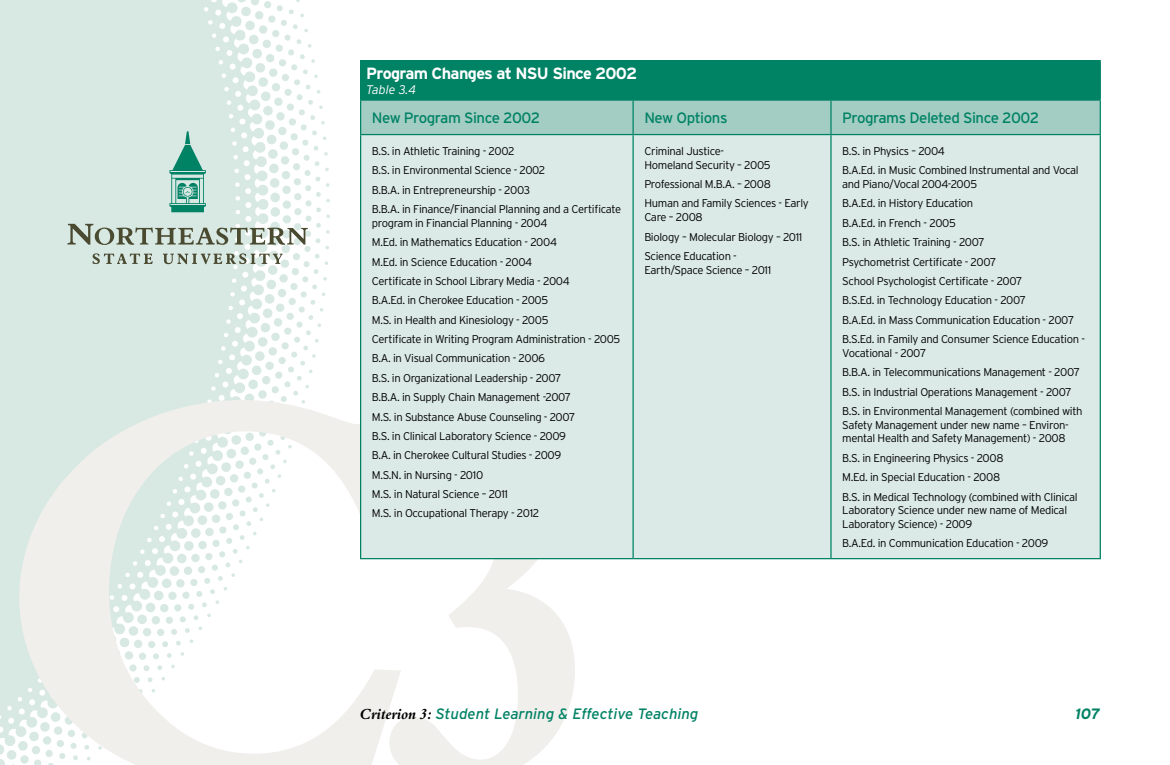
<style>
.page{position:relative;width:1170px;height:765px;background:#fff}
.page>*{position:absolute;margin:0;border:0;box-sizing:border-box;transform-origin:0 0}
.Table{font:700 16.25px "Interstate";letter-spacing:-.04em;color:#fff}
.Table-2{font:15px "Interstate";letter-spacing:-.03em;color:#008265}
.t1{font:italic 15px "Interstate";color:#008265}
.t2{font:italic 700 15px "Interstate";color:#008265}
.Table-3{font:italic 300 12.5px "Interstate";color:#fff}
.Table-4{font:300 11.25px/13.8px "Interstate";letter-spacing:-.03em;color:#000}
.s1{font-family:"Aldine 401 BT Bold Italic A";font-style:normal;color:#000}
</style>
<div class="page">
<svg style="left:0;top:0;width:330px;height:765px;fill:#d8e9e4"></svg>
<svg style="left:19px;top:400px;width:556px;height:365px"></svg>
<svg style="left:169px;top:131px;width:37px;height:81px;background:#7ebeaf"></svg>
<svg style="left:68px;top:224px;width:240px;height:21px;background:#aeb8ad"></svg>
<svg style="left:93px;top:253px;width:60px;height:11px"></svg>
<svg style="left:163px;top:253px;width:120px;height:11px"></svg>
<div style="left:361px;top:61px;width:739px;height:39px;background:#008265"></div>
<div style="left:361px;top:101px;width:739px;height:33px;background:#a3cdc3"></div>
<div style="left:361px;top:135px;width:739px;height:423px;background:#dbeae6"></div>
<hr style="left:633px;top:101px;width:1px;height:33px;background:#008265">
<hr style="left:830px;top:101px;width:2px;height:33px;background:#008265">
<hr style="left:1100px;top:101px;width:1px;height:33px;background:#008265">
<hr style="left:360px;top:101px;width:1px;height:33px;background:#008265">
<hr style="left:360px;top:134px;width:273px;height:1px;background:#008265">
<hr style="left:360px;top:135px;width:1px;height:423px;background:#008265">
<hr style="left:360px;top:558px;width:273px;height:1px;background:#008265">
<hr style="left:1100px;top:61px;width:1px;height:38px;background:#008265">
<hr style="left:633px;top:134px;width:198px;height:1px;background:#008265">
<hr style="left:633px;top:135px;width:1px;height:423px;background:#008265">
<hr style="left:633px;top:558px;width:198px;height:1px;background:#008265">
<hr style="left:360px;top:60px;width:273px;height:1px;background:#008265">
<hr style="left:360px;top:61px;width:1px;height:38px;background:#008265">
<hr style="left:633px;top:60px;width:198px;height:1px;background:#008265">
<hr style="left:831px;top:60px;width:270px;height:1px;background:#008265">
<hr style="left:360px;top:99px;width:273px;height:2px;background:#008265">
<hr style="left:633px;top:99px;width:198px;height:2px;background:#008265">
<hr style="left:831px;top:99px;width:270px;height:2px;background:#008265">
<hr style="left:831px;top:134px;width:270px;height:1px;background:#008265">
<hr style="left:830px;top:135px;width:2px;height:423px;background:#008265">
<hr style="left:1100px;top:135px;width:1px;height:423px;background:#008265">
<hr style="left:831px;top:558px;width:270px;height:1px;background:#008265">
<p class="Table" style="left:366px;top:65px;width:273px">Program Changes at NSU Since 2002</p>
<p class="Table-3" style="left:366px;top:82px;width:52px">Table 3.4</p>
<p class="Table-2" style="left:372px;top:109px;width:170px">New Program Since 2002</p>
<p class="Table-2" style="left:644px;top:109px;width:85px">New Options</p>
<p class="Table-2" style="left:842px;top:109px;width:199px">Programs Deleted Since 2002</p>
<p class="Table-4" style="left:372px;top:144px;width:144px">B.S. in Athletic Training - 2002</p>
<p class="Table-4" style="left:372px;top:163px;width:175px">B.S. in Environmental Science - 2002</p>
<p class="Table-4" style="left:372px;top:183px;width:160px">B.B.A. in Entrepreneurship - 2003</p>
<p class="Table-4" style="left:372px;top:202px;width:251px">B.B.A. in Finance/Financial Planning and a Certificate program in Financial Planning - 2004</p>
<p class="Table-4" style="left:372px;top:235px;width:187px">M.Ed. in Mathematics Education - 2004</p>
<p class="Table-4" style="left:372px;top:255px;width:162px">M.Ed. in Science Education - 2004</p>
<p class="Table-4" style="left:372px;top:274px;width:199px">Certificate in School Library Media - 2004</p>
<p class="Table-4" style="left:372px;top:293px;width:178px">B.A.Ed. in Cherokee Education - 2005</p>
<p class="Table-4" style="left:372px;top:313px;width:178px">M.S. in Health and Kinesiology - 2005</p>
<p class="Table-4" style="left:372px;top:332px;width:250px">Certificate in Writing Program Administration - 2005</p>
<p class="Table-4" style="left:372px;top:351px;width:175px">B.A. in Visual Communication - 2006</p>
<p class="Table-4" style="left:372px;top:371px;width:191px">B.S. in Organizational Leadership - 2007</p>
<p class="Table-4" style="left:372px;top:390px;width:201px">B.B.A. in Supply Chain Management -2007</p>
<p class="Table-4" style="left:372px;top:410px;width:205px">M.S. in Substance Abuse Counseling - 2007</p>
<p class="Table-4" style="left:372px;top:429px;width:196px">B.S. in Clinical Laboratory Science - 2009</p>
<p class="Table-4" style="left:372px;top:448px;width:191px">B.A. in Cherokee Cultural Studies - 2009</p>
<p class="Table-4" style="left:372px;top:468px;width:113px">M.S.N. in Nursing - 2010</p>
<p class="Table-4" style="left:372px;top:487px;width:138px">M.S. in Natural Science – 2011</p>
<p class="Table-4" style="left:372px;top:506px;width:169px">M.S. in Occupational Therapy - 2012</p>
<p class="Table-4" style="left:644px;top:144px;width:128px">Criminal Justice-<br>Homeland Security – 2005</p>
<p class="Table-4" style="left:644px;top:177px;width:128px">Professional M.B.A. – 2008</p>
<p class="Table-4" style="left:644px;top:196px;width:166px">Human and Family Sciences - Early<br>Care – 2008</p>
<p class="Table-4" style="left:644px;top:230px;width:160px">Biology – Molecular Biology – 2011</p>
<p class="Table-4" style="left:644px;top:249px;width:128px">Science Education -<br>Earth/Space Science – 2011</p>
<p class="Table-4" style="left:842px;top:144px;width:104px">B.S. in Physics – 2004</p>
<p class="Table-4" style="left:842px;top:163px;width:238px">B.A.Ed. in Music Combined Instrumental and Vocal and Piano/Vocal 2004-2005</p>
<p class="Table-4" style="left:842px;top:196px;width:133px">B.A.Ed. in History Education</p>
<p class="Table-4" style="left:842px;top:216px;width:115px">B.A.Ed. in French - 2005</p>
<p class="Table-4" style="left:842px;top:235px;width:144px">B.S. in Athletic Training - 2007</p>
<p class="Table-4" style="left:842px;top:255px;width:156px">Psychometrist Certificate - 2007</p>
<p class="Table-4" style="left:842px;top:274px;width:182px">School Psychologist Certificate - 2007</p>
<p class="Table-4" style="left:842px;top:293px;width:185px">B.S.Ed. in Technology Education - 2007</p>
<p class="Table-4" style="left:842px;top:313px;width:234px">B.A.Ed. in Mass Communication Education - 2007</p>
<p class="Table-4" style="left:842px;top:332px;width:244px">B.S.Ed. in Family and Consumer Science Education -<br>Vocational - 2007</p>
<p class="Table-4" style="left:842px;top:365px;width:239px">B.B.A. in Telecommunications Management - 2007</p>
<p class="Table-4" style="left:842px;top:385px;width:231px">B.S. in Industrial Operations Management - 2007</p>
<p class="Table-4" style="left:842px;top:404px;width:242px">B.S. in Environmental Management (combined with<br>Safety Management under new name – Environ&shy;mental Health and Safety Management) - 2008</p>
<p class="Table-4" style="left:842px;top:451px;width:163px">B.S. in Engineering Physics - 2008</p>
<p class="Table-4" style="left:842px;top:470px;width:159px">M.Ed. in Special Education - 2008</p>
<p class="Table-4" style="left:842px;top:490px;width:237px">B.S. in Medical Technology (combined with Clinical<br>Laboratory Science under new name of Medical<br>Laboratory Science) - 2009</p>
<p class="Table-4" style="left:842px;top:536px;width:208px">B.A.Ed. in Communication Education - 2009</p>
<h2 class="t1" style="left:360px;top:704px;width:340px"><span class="s1">Criterion 3:</span> Student Learning &amp; Effective Teaching</h2>
<h2 class="t2" style="left:1075px;top:704px;width:26px">107</h2>
</div>
